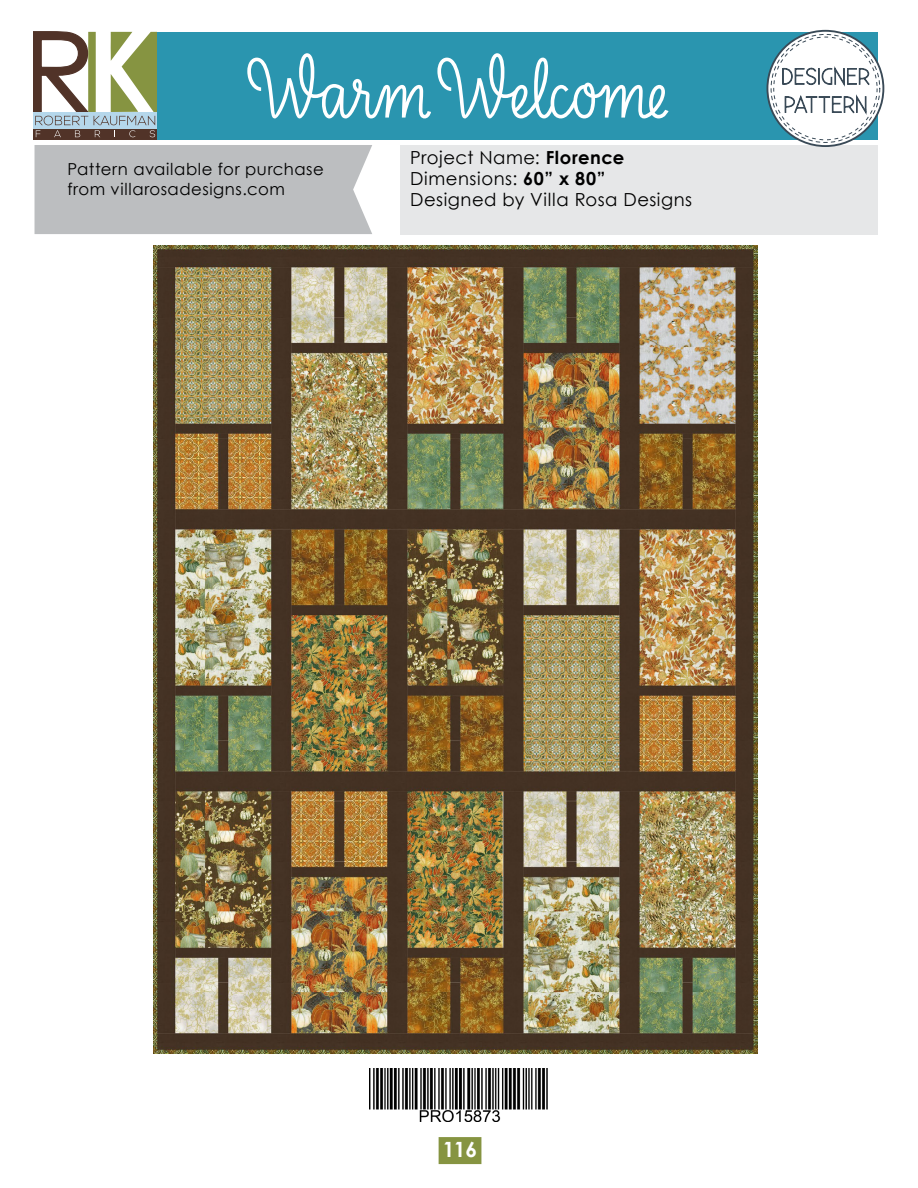
<style>
.page{position:relative;width:918px;height:1188px;background:#fff}
.page>*{position:absolute;margin:0;border:0;box-sizing:border-box;transform-origin:0 0}
.t1{font:700 21px "Century Gothic";color:#fff}
.t2{font:18px/21px "Century Gothic";letter-spacing:.03em;color:#000}
.t3{font:16.5px/19.8px "Century Gothic";letter-spacing:.035em;color:#000}
.s1{font-weight:700}
</style>
<div class="page">
<div style="left:439px;top:1137px;width:42px;height:27px;background:#869441"></div>
<img style="left:369px;top:1068px;width:179px;height:54px">
<img style="left:154px;top:245px;width:603px;height:809px">
<div style="left:35px;top:145px;width:337px;height:89px;background:#bcbec0"></div>
<div style="left:400px;top:145px;width:478px;height:89px;background:#e6e7e8"></div>
<div style="left:153px;top:32px;width:725px;height:107px;background:#2a95af"></div>
<svg style="left:34px;top:32px;width:123px;height:107px"></svg>
<svg style="left:767px;top:31px;width:116px;height:115px"></svg>
<div style="left:767px;top:30px;width:117px;height:117px;border:2px solid #3a4a57;border-radius:50%"></div>
<svg style="left:771px;top:34px;width:109px;height:108px"></svg>
<div style="left:774px;top:37px;width:103px;height:103px;background:#fff;border-radius:50%"></div>
<svg style="left:782px;top:66px;width:88px;height:51px"></svg>
<svg style="left:247px;top:53px;width:184px;height:65px"></svg>
<svg style="left:437px;top:53px;width:232px;height:65px"></svg>
<p class="t3" style="left:67px;top:159px;width:258px">Pattern available for purchase from villarosadesigns.com</p>
<p class="t2" style="left:410px;top:147px;width:284px">Project Name: <span class="s1">Florence<br></span>Dimensions: <span class="s1">60” x 80”<br></span>Designed by Villa Rosa Designs</p>
<p class="t1" style="left:443px;top:1134px;width:36px">116</p>
</div>
